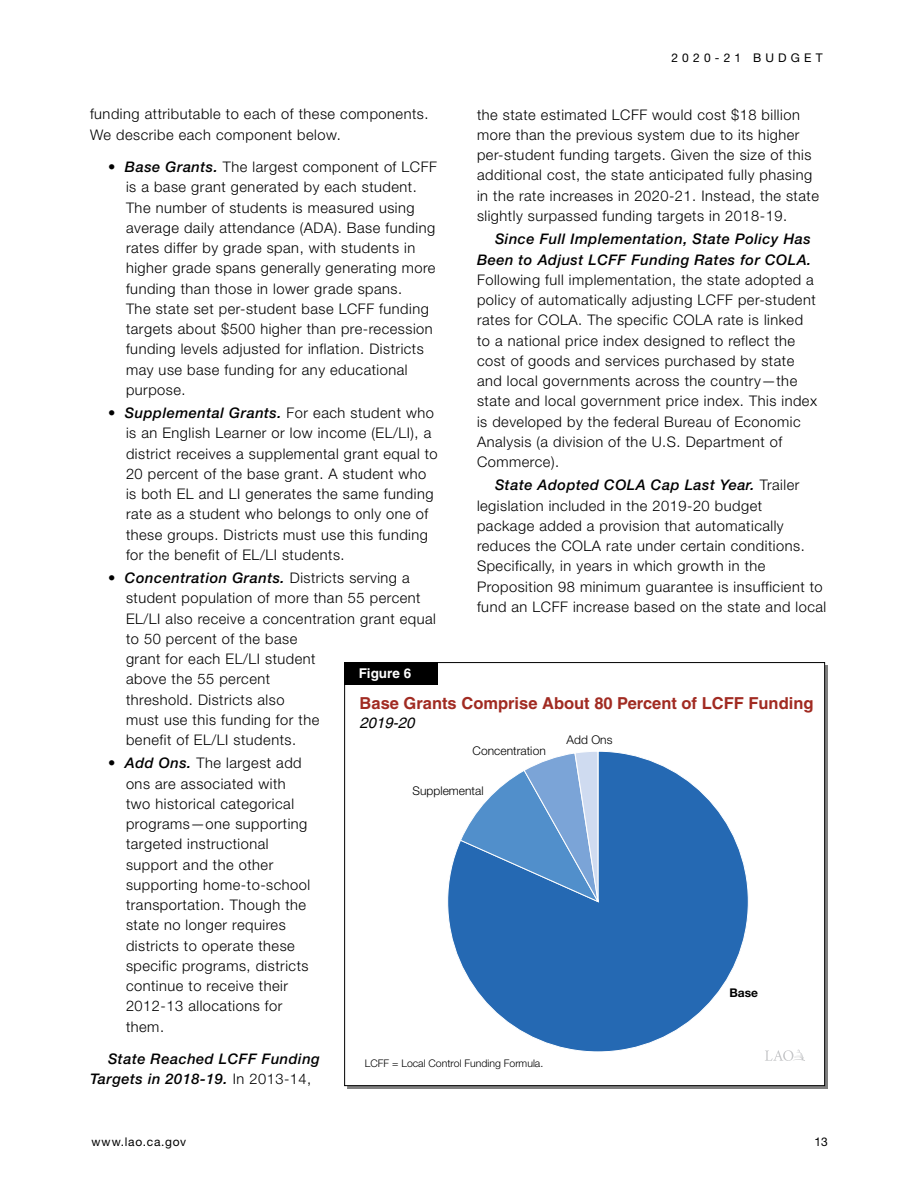
<style>
.page{position:relative;width:918px;height:1188px;background:#fff}
.page>*{position:absolute;margin:0;border:0;box-sizing:border-box;transform-origin:0 0}
.t1{font:700 16.5px "Helvetica";color:#a12b22}
.t2{font:italic 15px "Helvetica";color:#000}
.t3{font:300 14.7px/20.2px "Helvetica Neue LT";letter-spacing:.035em;color:#000}
.t4{font:italic 500 14.7px/20.2px "Helvetica Neue LT";letter-spacing:.035em;color:#000}
.t5{font:700 13.5px "Helvetica";color:#fff}
.t6{font:300 12px "Helvetica Neue LT";color:#000}
.t7{font:12px "Helvetica Neue LT";letter-spacing:.35em;color:#000}
.t8{font:12px "Helvetica Neue LT";letter-spacing:.065em;color:#000}
.t9{font:700 12px "Helvetica Neue LT";color:#000}
.t10{font:300 10.5px "Helvetica Neue LT";color:#000}
.s1{font-weight:500;font-style:italic}
.s2{font-weight:500}
.s3{font-weight:300;font-style:normal}
</style>
<div class="page">
<svg style="left:765px;top:1049px;width:40px;height:12px"></svg>
<svg style="left:447px;top:751px;width:302px;height:301px"></svg>
<svg style="left:460px;top:751px;width:139px;height:151px"></svg>
<div style="left:345px;top:663px;width:93px;height:22px;background:#000"></div>
<p class="t7" style="left:671px;top:50px;width:153px">2020-21 BUDGET</p>
<p class="t3" style="left:477px;top:104px;width:343px">the state estimated LCFF would cost $18 billion more than the previous system due to its higher per-student funding targets. Given the size of this additional cost, the state anticipated fully phasing in the rate increases in 2020-21. Instead, the state slightly surpassed funding targets in 2018-19.</p>
<p class="t4" style="left:477px;top:229px;width:336px;text-align:right">Since Full Implementation, State Policy Has<br>Been to Adjust LCFF Funding Rates for COLA.</p>
<p class="t3" style="left:477px;top:269px;width:342px">Following full implementation, the state adopted a policy of automatically adjusting LCFF per-student rates for COLA. The specific COLA rate is linked to a national price index designed to reflect the cost of goods and services purchased by state and local governments across the country—the state and local government price index. This index is developed by the federal Bureau of Economic Analysis (a division of the U. S. Department of Commerce).</p>
<p class="t3" style="left:477px;top:475px;width:351px;text-indent:18px"><span class="s1">State Adopted COLA Cap Last Year.</span> Trailer legislation included in the 2019-20 budget<br>package added a provision that automatically reduces the COLA rate under certain conditions.<br>Specifically, in years in which growth in the Proposition 98 minimum guarantee is insufficient to fund an LCFF increase based on the state and local</p>
<p class="t3" style="left:90px;top:104px;width:337px">funding attributable to each of these components.<br>We describe each component below.</p>
<p class="t3" style="left:126px;top:156px;width:312px;text-indent:-18px"><span class="s2">•</span> <span class="s1">Base Grants.</span> The largest component of LCFF is a base grant generated by each student.<br>The number of students is measured using average daily attendance (ADA). Base funding rates differ by grade span, with students in higher grade spans generally generating more funding than those in lower grade spans.<br>The state set per-student base LCFF funding targets about $500 higher than pre-recession funding levels adjusted for inflation. Districts may use base funding for any educational purpose.</p>
<p class="t3" style="left:126px;top:402px;width:313px;text-indent:-18px"><span class="s2">•</span> <span class="s1">Supplemental Grants.</span> For each student who is an English Learner or low income (EL/LI), a district receives a supplemental grant equal to 20 percent of the base grant. A student who is both EL and LI generates the same funding rate as a student who belongs to only one of these groups. Districts must use this funding for the benefit of EL/LI students.</p>
<p class="t3" style="left:126px;top:567px;width:311px;text-indent:-18px"><span class="s2">•</span> <span class="s1">Concentration Grants.</span> Districts serving a student population of more than 55 percent<br>EL/LI also receive a concentration grant equal to 50 percent of the base<br>grant for each EL/LI student<br>above the 55 percent<br>threshold. Districts also<br>must use this funding for the<br>benefit of EL/LI students.</p>
<p class="t3" style="left:126px;top:753px;width:186px;text-indent:-18px"><span class="s2">•</span> <span class="s1">Add Ons.</span> The largest add ons are associated with two historical categorical programs—one supporting targeted instructional support and the other supporting home-to-school transportation. Though the state no longer requires districts to operate these specific programs, districts continue to receive their<br>2012-13 allocations for them.</p>
<p class="t4" style="left:90px;top:1048px;width:231px;text-indent:18px">State Reached LCFF Funding<br>Targets in 2018-19. <span class="s3">In 2013-14,</span></p>
<p class="t5" style="left:359px;top:665px;width:54px">Figure 6</p>
<p class="t1" style="left:360px;top:693px;width:455px">Base Grants Comprise About 80 Percent of LCFF Funding</p>
<p class="t2" style="left:360px;top:714px;width:57px">2019-20</p>
<p class="t6" style="left:567px;top:732px;width:47px">Add Ons</p>
<p class="t6" style="left:473px;top:743px;width:75px">Concentration</p>
<p class="t6" style="left:413px;top:784px;width:73px">Supplemental</p>
<p class="t9" style="left:729px;top:985px;width:30px">Base</p>
<p class="t10" style="left:365px;top:1057px;width:180px">LCFF = Local Control Funding Formula .</p>
<p class="t8" style="left:92px;top:1134px;width:96px">www.lao.ca.gov</p>
<p class="t7" style="left:815px;top:1134px;width:15px">13</p>
</div>
